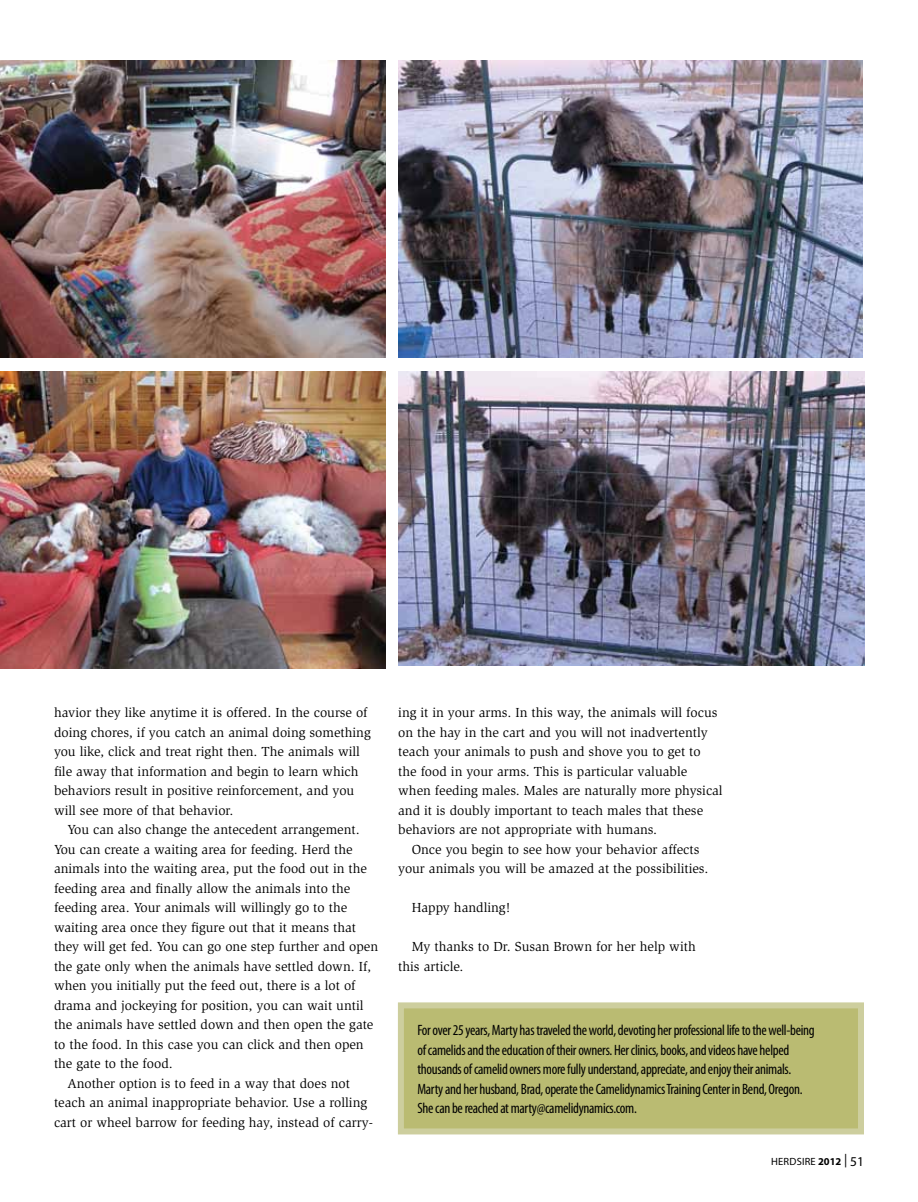
<style>
.page{position:relative;width:918px;height:1202px;background:#fff}
.page>*{position:absolute;margin:0;border:0;box-sizing:border-box;transform-origin:0 0}
.t1{font:condensed 15px/19.5px "Myriad Pro";letter-spacing:-.02em;color:#000}
.t2{font:13.5px/19.5px "Slimbach";color:#000}
.t3{font:10.5px "Myriad Pro";letter-spacing:.02em;color:#000}
.s1{font-weight:700}
.s2{font-size:13.5px}
</style>
<div class="page">
<div style="left:401px;top:1005px;width:460px;height:126px;background:#babb72"></div>
<div style="left:398px;top:1002px;width:466px;height:132px;border:6px solid #cdce9e"></div>
<img style="left:399px;top:61px;width:464px;height:297px">
<img style="left:399px;top:371px;width:465px;height:294px">
<img style="left:0;top:371px;width:385px;height:297px">
<img style="left:0;top:61px;width:385px;height:297px">
<p class="t2" style="left:54px;top:703px;width:318px">havior they like anytime it is offered. In the course of doing chores, if you catch an animal doing something you like, click and treat right then. The animals will file away that information and begin to learn which behaviors result in positive reinforcement, and you will see more of that behavior.</p>
<p class="t2" style="left:68px;top:820px;width:294px">You can also change the antecedent arrangement.</p>
<p class="t2" style="left:54px;top:839px;width:300px">You can create a waiting area for feeding. Herd the</p>
<p class="t2" style="left:54px;top:859px;width:314px">animals into the waiting area, put the food out in the</p>
<p class="t2" style="left:54px;top:878px;width:298px">feeding area and finally allow the animals into the</p>
<p class="t2" style="left:54px;top:898px;width:295px">feeding area. Your animals will willingly go to the</p>
<p class="t2" style="left:54px;top:917px;width:304px">waiting area once they figure out that it means that</p>
<p class="t2" style="left:54px;top:937px;width:326px">they will get fed. You can go one step further and open</p>
<p class="t2" style="left:54px;top:956px;width:319px">the gate only when the animals have settled down. If,</p>
<p class="t2" style="left:54px;top:976px;width:303px">when you initially put the feed out, there is a lot of</p>
<p class="t2" style="left:54px;top:995px;width:311px">drama and jockeying for position, you can wait until</p>
<p class="t2" style="left:54px;top:1015px;width:321px">the animals have settled down and then open the gate</p>
<p class="t2" style="left:54px;top:1034px;width:311px">to the food. In this case you can click and then open</p>
<p class="t2" style="left:54px;top:1054px;width:120px">the gate to the food.</p>
<p class="t2" style="left:68px;top:1073px;width:284px">Another option is to feed in a way that does not</p>
<p class="t2" style="left:54px;top:1093px;width:315px">teach an animal inappropriate behavior. Use a rolling</p>
<p class="t2" style="left:54px;top:1112px;width:320px">cart or wheel barrow for feeding hay, instead of carry-</p>
<p class="t2" style="left:398px;top:703px;width:321px">ing it in your arms. In this way, the animals will focus</p>
<p class="t2" style="left:398px;top:722px;width:311px">on the hay in the cart and you will not inadvertently</p>
<p class="t2" style="left:398px;top:742px;width:304px">teach your animals to push and shove you to get to</p>
<p class="t2" style="left:398px;top:761px;width:291px">the food in your arms. This is particular valuable</p>
<p class="t2" style="left:398px;top:781px;width:326px">when feeding males. Males are naturally more physical</p>
<p class="t2" style="left:398px;top:800px;width:306px">and it is doubly important to teach males that these</p>
<p class="t2" style="left:398px;top:820px;width:261px">behaviors are not appropriate with humans.</p>
<p class="t2" style="left:412px;top:839px;width:289px">Once you begin to see how your behavior affects</p>
<p class="t2" style="left:398px;top:859px;width:312px">your animals you will be amazed at the possibilities.</p>
<p class="t2" style="left:412px;top:898px;width:100px">Happy handling!</p>
<p class="t2" style="left:398px;top:937px;width:299px;text-indent:14px">My thanks to Dr. Susan Brown for her help with this article.</p>
<p class="t1" style="left:417px;top:1020px;width:399px">For over 25 years, Marty has traveled the world, devoting her professional life to the well-being of camelids and the education of their owners. Her clinics, books, and videos have helped thousands of camelid owners more fully understand, appreciate, and enjoy their animals.<br>Marty and her husband, Brad, operate the Camelidynamics Training Center in Bend, Oregon.<br>She can be reached at marty@camelidynamics.com.</p>
<p class="t3" style="left:771px;top:1155px;width:94px">HERDSIRE <span class="s1">2012</span> <span class="s2">| 51</span></p>
</div>
